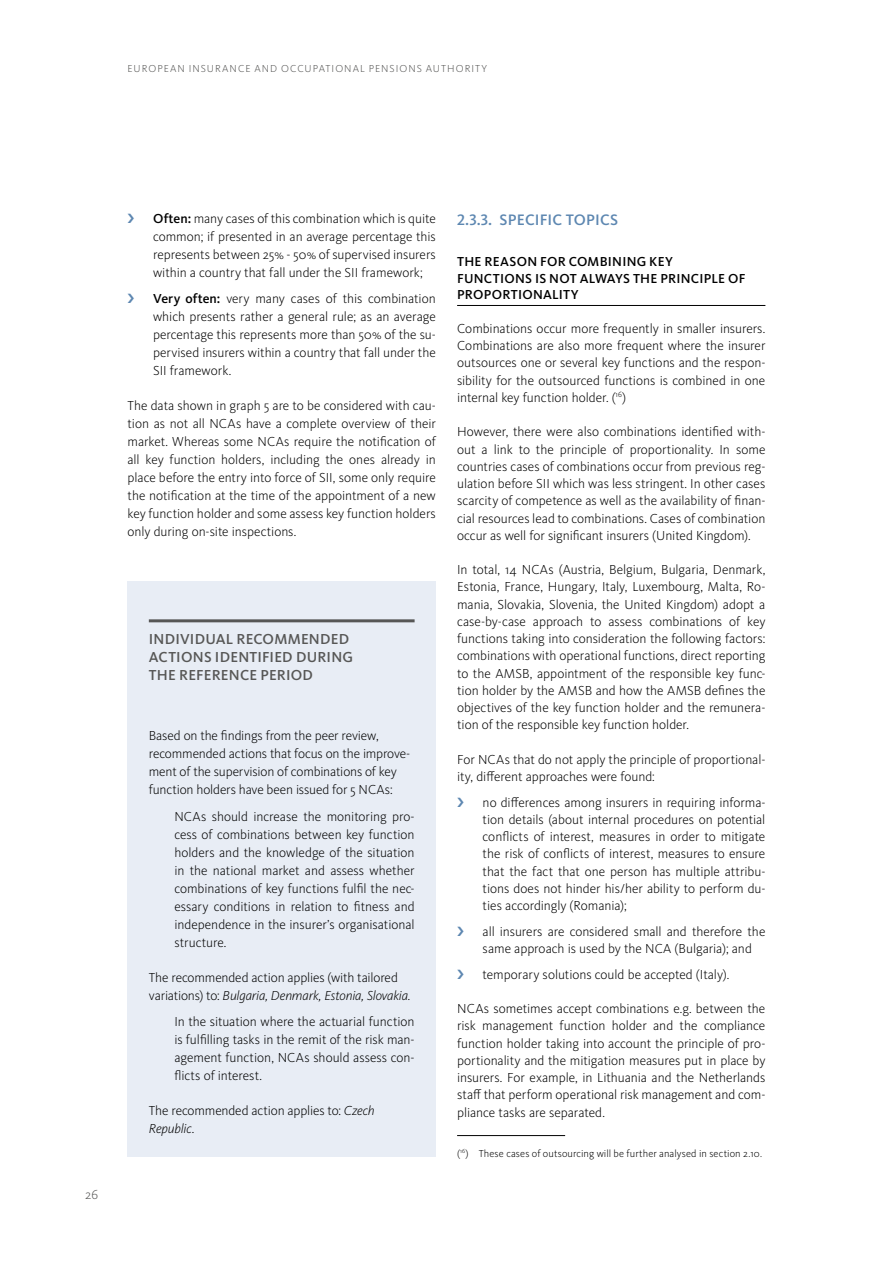
<style>
.page{position:relative;width:893px;height:1263px;background:#fff}
.page>*{position:absolute;margin:0;border:0;box-sizing:border-box;transform-origin:0 0}
.T3{font:500 15.75px "Kievit Pro";letter-spacing:.005em;color:#5d87b1}
.box_title{font:500 15px/18px "Kievit Pro";letter-spacing:.01em;color:#575756}
.body{font:300 13.5px/17.2px "Kievit Pro";letter-spacing:-.005em;color:#000;text-align:justify}
.indent_6_first{font:300 13.5px/18px "Kievit Pro";letter-spacing:-.005em;color:#000;text-align:justify}
.box_text{font:300 13.5px/18px "Kievit Pro";letter-spacing:-.01em;color:#000}
.T4{font:500 13.5px/16.2px "Kievit Pro";letter-spacing:.015em;color:#000}
.t1{font:300 13.5px "Kievit Pro";color:#575756}
.footnote{font:300 10.5px "Kievit Pro";letter-spacing:.01em;color:#000}
.t2{font:300 10.5px "Kievit Pro";letter-spacing:.095em;color:#575756}
.s1{font-weight:500}
.s2{font-style:italic}
</style>
<div class="page">
<hr style="left:457px;top:305px;width:308px;height:1px;background:#000">
<hr style="left:457px;top:1135px;width:108px;height:1px;background:#000">
<div style="left:128px;top:581px;width:308px;height:576px;background:#e8edf5"></div>
<hr style="left:149px;top:619px;width:266px;height:3px;background:#575756">
<p class="t2" style="left:128px;top:62px;width:361px">EUROPEAN INSURANCE AND OCCUPATIONAL PENSIONS AUTHORITY</p>
<p class="t1" style="left:85px;top:1187px;width:15px">26</p>
<p class="body" style="left:153px;top:209px;width:284px;line-height:18px"><span class="s1">Often:</span> many cases of this combination which is quite common; if presented in an average percentage this represents between 25% - 50% of supervised insurers within a country that fall under the SII framework;</p>
<p class="body" style="left:153px;top:290px;width:284px;line-height:18px"><span class="s1">Very often:</span> very many cases of this combination which presents rather a general rule; as an average percentage this represents more than 50% of the su&shy;pervised insurers within a country that fall under the SII framework.</p>
<p class="body" style="left:128px;top:397px;width:310px;line-height:18px">The data shown in graph 5 are to be considered with cau&shy;tion as not all NCAs have a complete overview of their market. Whereas some NCAs require the notification of all key function holders, including the ones already in place before the entry into force of SII, some only require the notification at the time of the appointment of a new key function holder and some assess key function holders only during on-site inspections.</p>
<p class="box_title" style="left:149px;top:629px;width:206px">INDIVIDUAL RECOMMENDED<br>ACTIONS IDENTIFIED DURING<br>THE REFERENCE PERIOD</p>
<p class="box_text" style="left:149px;top:727px;width:263px">Based on the findings from the peer review, recommended actions that focus on the improve&shy;ment of the supervision of combinations of key function holders have been issued for 5 NCAs:</p>
<p class="indent_6_first" style="left:174px;top:807px;width:242px">NCAs should increase the monitoring pro&shy;cess of combinations between key function holders and the knowledge of the situation in the national market and assess whether combinations of key functions fulfil the nec&shy;essary conditions in relation to fitness and independence in the insurer’s organisational structure.</p>
<p class="box_text" style="left:149px;top:968px;width:263px">The recommended action applies (with tailored variations) to: <span class="s2">Bulgaria, Denmark, Estonia, Slovakia.</span></p>
<p class="indent_6_first" style="left:174px;top:1013px;width:242px">In the situation where the actuarial function is fulfilling tasks in the remit of the risk man&shy;agement function, NCAs should assess con&shy;flicts of interest.</p>
<p class="box_text" style="left:149px;top:1102px;width:227px">The recommended action applies to: <span class="s2">Czech<br>Republic</span>.</p>
<p class="T3" style="left:457px;top:210px;width:163px">2.3.3. SPECIFIC TOPICS</p>
<p class="T4" style="left:457px;top:254px;width:290px">THE REASON FOR COMBINING KEY<br>FUNCTIONS IS NOT ALWAYS THE PRINCIPLE OF<br>PROPORTIONALITY</p>
<p class="body" style="left:457px;top:320px;width:310px">Combinations occur more frequently in smaller insurers.<br>Combinations are also more frequent where the insurer outsources one or several key functions and the respon&shy;sibility for the outsourced functions is combined in one internal key function holder. (<sup>16</sup>)</p>
<p class="body" style="left:457px;top:423px;width:310px">However, there were also combinations identified with&shy;out a link to the principle of proportionality. In some countries cases of combinations occur from previous reg&shy;ulation before SII which was less stringent. In other cases scarcity of competence as well as the availability of finan&shy;cial resources lead to combinations. Cases of combination occur as well for significant insurers (United Kingdom).</p>
<p class="body" style="left:457px;top:561px;width:310px">In total, 14 NCAs (Austria, Belgium, Bulgaria, Denmark, Estonia, France, Hungary, Italy, Luxembourg, Malta, Ro&shy;mania, Slovakia, Slovenia, the United Kingdom) adopt a case-by-case approach to assess combinations of key functions taking into consideration the following factors: combinations with operational functions, direct reporting to the AMSB, appointment of the responsible key func&shy;tion holder by the AMSB and how the AMSB defines the objectives of the key function holder and the remunera&shy;tion of the responsible key function holder.</p>
<p class="body" style="left:457px;top:750px;width:310px">For NCAs that do not apply the principle of proportional&shy;ity, different approaches were found:</p>
<p class="body" style="left:483px;top:793px;width:284px">no differences among insurers in requiring informa&shy;tion details (about internal procedures on potential conflicts of interest, measures in order to mitigate the risk of conflicts of interest, measures to ensure that the fact that one person has multiple attribu&shy;tions does not hinder his/her ability to perform du&shy;ties accordingly (Romania);</p>
<p class="body" style="left:483px;top:923px;width:284px">all insurers are considered small and therefore the same approach is used by the NCA (Bulgaria); and</p>
<p class="body" style="left:483px;top:966px;width:248px">temporary solutions could be accepted (Italy).</p>
<p class="body" style="left:457px;top:1000px;width:310px">NCAs sometimes accept combinations e.g. between the risk management function holder and the compliance function holder taking into account the principle of pro&shy;portionality and the mitigation measures put in place by insurers. For example, in Lithuania and the Netherlands staff that perform operational risk management and com&shy;pliance tasks are separated.</p>
<p class="footnote" style="left:457px;top:1147px;width:307px">(<sup>16</sup>) These cases of outsourcing will be further analysed in section 2.10.</p>
</div>
